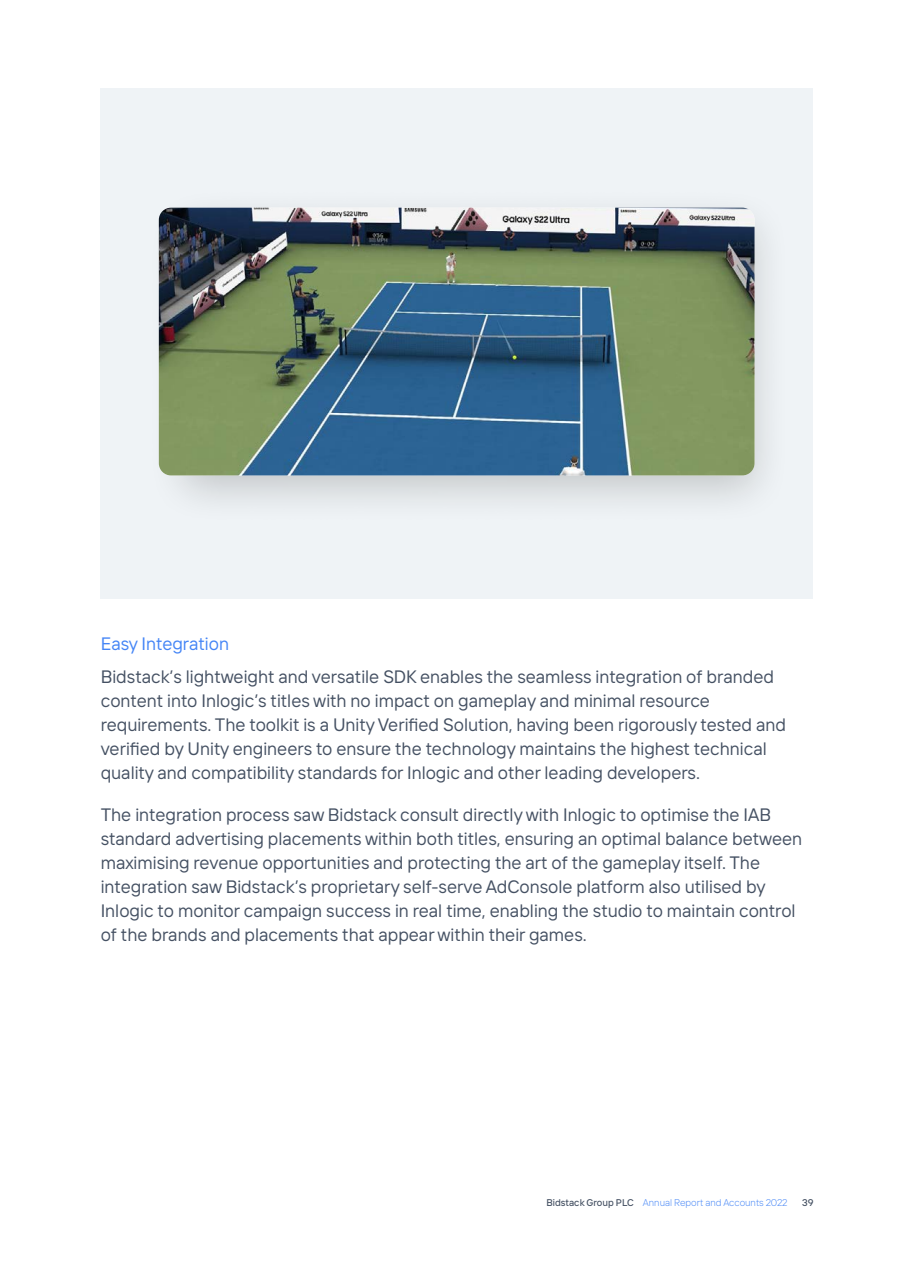
<style>
.page{position:relative;width:902px;height:1272px;background:#fff}
.page>*{position:absolute;margin:0;border:0;box-sizing:border-box;transform-origin:0 0}
.B1{font:18px/24px "TT Interphases";color:#455163}
.B1-2{font:18px "TT Interphases";color:#4485f6}
.t1{font:300 9.75px "TT Interphases";color:#4485f6}
.t2{font:500 9.75px "TT Interphases";color:#455163}
.s1{font-weight:500;color:#455163}
</style>
<div class="page">
<div style="left:100px;top:88px;width:713px;height:510px;background:#eff3f6"></div>
<img style="left:158px;top:207px;width:608px;height:293px">
<img style="left:159px;top:208px;width:595px;height:267px">
<p class="B1-2" style="left:101px;top:632px;width:130px">Easy Integration</p>
<p class="B1" style="left:101px;top:664px;width:687px">Bidstack’s lightweight and versatile SDK enables the seamless integration of branded content into Inlogic’s titles with no impact on gameplay and minimal resource requirements. The toolkit is a Unity Verified Solution, having been rigorously tested and verified by Unity engineers to ensure the technology maintains the highest technical quality and compatibility standards for Inlogic and other leading developers.</p>
<p class="B1" style="left:101px;top:802px;width:703px">The integration process saw Bidstack consult directly with Inlogic to optimise the IAB standard advertising placements within both titles, ensuring an optimal balance between maximising revenue opportunities and protecting the art of the gameplay itself. The integration saw Bidstack’s proprietary self-serve AdConsole platform also utilised by Inlogic to monitor campaign success in real time, enabling the studio to maintain control of the brands and placements that appear within their games.</p>
<p class="t1" style="left:546px;top:1196px;width:243px"><span class="s1">Bidstack Group PLC</span> Annual Report and Accounts 2022</p>
<p class="t2" style="left:802px;top:1196px;width:13px">39</p>
</div>
